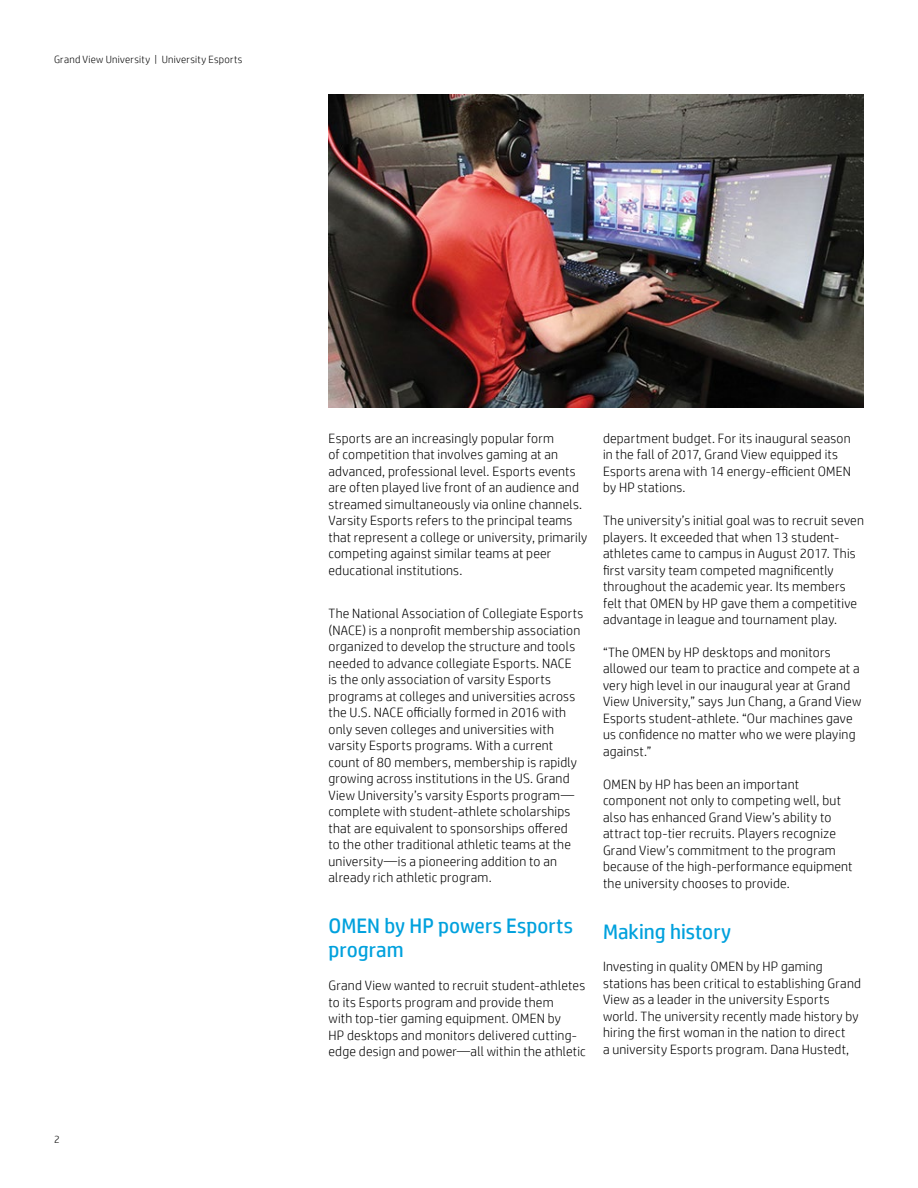
<style>
.page{position:relative;width:918px;height:1188px;background:#fff}
.page>*{position:absolute;margin:0;border:0;box-sizing:border-box;transform-origin:0 0}
.Subhead_14_16_bold_b{font:21px/24px "HP Simplified";color:#00a1dd}
.Body_last{font:300 13.5px/16.5px "HP Simplified";letter-spacing:.015em;color:#000}
.Body{font:300 13.5px/16.5px "HP Simplified";letter-spacing:.015em;color:#000}
.Title_descriptor{font:300 10.5px "HP Simplified";letter-spacing:.025em;color:#000}
</style>
<div class="page">
<img style="left:329px;top:94px;width:535px;height:314px">
<p class="Title_descriptor" style="left:54px;top:53px;width:190px">Grand View University | University Esports</p>
<p class="Title_descriptor" style="left:54px;top:1133px;width:7px">2</p>
<p class="Body_last" style="left:329px;top:430px;width:260px">Esports are an increasingly popular form<br>of competition that involves gaming at an advanced, professional level. Esports events are often played live front of an audience and streamed simultaneously via online channels.<br>Varsity Esports refers to the principal teams that represent a college or university, primarily competing against similar teams at peer educational institutions.</p>
<p class="Body_last" style="left:329px;top:605px;width:256px">The National Association of Collegiate Esports (NACE) is a nonprofit membership association organized to develop the structure and tools needed to advance collegiate Esports. NACE is the only association of varsity Esports programs at colleges and universities across the U.S. NACE officially formed in 2016 with only seven colleges and universities with varsity Esports programs. With a current count of 80 members, membership is rapidly growing across institutions in the US. Grand View University’s varsity Esports program— complete with student-athlete scholarships that are equivalent to sponsorships offered<br>to the other traditional athletic teams at the university—is a pioneering addition to an already rich athletic program.</p>
<p class="Subhead_14_16_bold_b" style="left:329px;top:914px;width:246px">OMEN by HP powers Esports program</p>
<p class="Body" style="left:329px;top:977px;width:259px">Grand View wanted to recruit student-athletes to its Esports program and provide them<br>with top-tier gaming equipment. OMEN by<br>HP desktops and monitors delivered cutting&shy;edge design and power—all within the athletic</p>
<p class="Body" style="left:603px;top:430px;width:250px">department budget. For its inaugural season in the fall of 2017, Grand View equipped its Esports arena with 14 energy-efficient OMEN by HP stations.</p>
<p class="Body" style="left:603px;top:512px;width:262px">The university’s initial goal was to recruit seven players. It exceeded that when 13 student&shy;athletes came to campus in August 2017. This first varsity team competed magnificently throughout the academic year. Its members felt that OMEN by HP gave them a competitive advantage in league and tournament play.</p>
<p class="Body" style="left:603px;top:644px;width:260px">“The OMEN by HP desktops and monitors allowed our team to practice and compete at a very high level in our inaugural year at Grand View University,” says Jun Chang, a Grand View Esports student-athlete. “Our machines gave us confidence no matter who we were playing against.”</p>
<p class="Body_last" style="left:603px;top:775px;width:251px">OMEN by HP has been an important component not only to competing well, but also has enhanced Grand View’s ability to attract top-tier recruits. Players recognize Grand View’s commitment to the program because of the high-performance equipment the university chooses to provide.</p>
<p class="Subhead_14_16_bold_b" style="left:603px;top:919px;width:130px">Making history</p>
<p class="Body" style="left:603px;top:958px;width:260px">Investing in quality OMEN by HP gaming stations has been critical to establishing Grand View as a leader in the university Esports world. The university recently made history by hiring the first woman in the nation to direct<br>a university Esports program. Dana Hustedt,</p>
</div>
